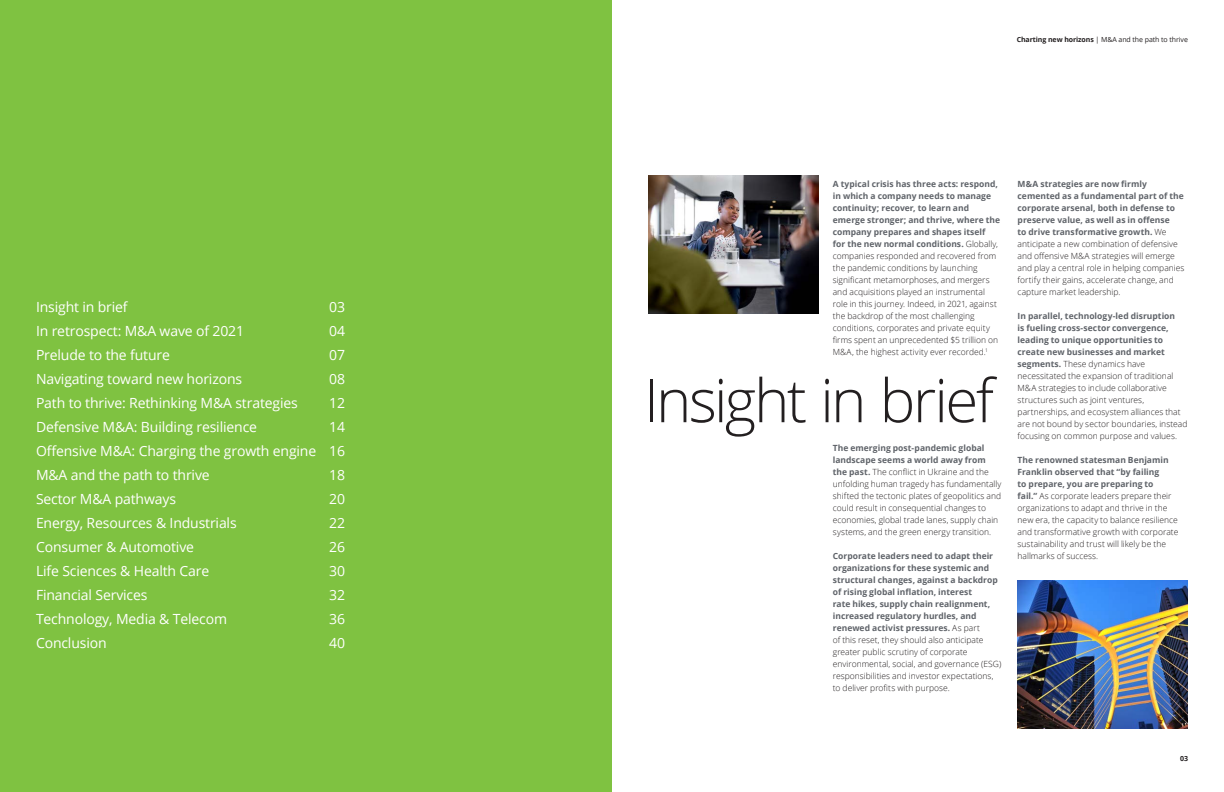
<style>
.page{position:relative;width:1224px;height:792px;background:#fff}
.page>*{position:absolute;margin:0;border:0;box-sizing:border-box;transform-origin:0 0}
.Story_heading_light{font:300 60px "Open Sans";letter-spacing:-.04em;color:#231f20}
.Contents__14_18pt{font:14px "Open Sans";letter-spacing:-.01em;color:#fff}
.Body_copy__8_5_12pt{font:300 8.5px/12px "Open Sans";letter-spacing:.005em;color:#231f20}
.Body_copy__8_5_12pt-2{font:700 8.5px/12px "Open Sans";color:#5f6369}
.t1{font:7px "Open Sans";letter-spacing:-.01em;color:#231f20}
.t2{font:700 7px "Open Sans";color:#231f20}
.s1{font-weight:700}
.s2{font-weight:700;color:#5f6369}
.s3{font-weight:300;color:#231f20}
</style>
<div class="page">
<div style="left:0;top:0;width:612px;height:792px;background:#7fc241"></div>
<img style="left:648px;top:175px;width:170px;height:139px">
<img style="left:1018px;top:580px;width:170px;height:148px">
<p class="Contents__14_18pt" style="left:36px;top:297px;width:93px">Insight in brief</p>
<p class="Contents__14_18pt" style="left:329px;top:297px;width:17px">03</p>
<p class="Contents__14_18pt" style="left:36px;top:321px;width:210px">In retrospect: M&amp;A wave of 2021</p>
<p class="Contents__14_18pt" style="left:329px;top:321px;width:17px">04</p>
<p class="Contents__14_18pt" style="left:36px;top:345px;width:135px">Prelude to the future</p>
<p class="Contents__14_18pt" style="left:329px;top:345px;width:17px">07</p>
<p class="Contents__14_18pt" style="left:36px;top:369px;width:208px">Navigating toward new horizons</p>
<p class="Contents__14_18pt" style="left:329px;top:369px;width:17px">08</p>
<p class="Contents__14_18pt" style="left:36px;top:393px;width:263px">Path to thrive: Rethinking M&amp;A strategies</p>
<p class="Contents__14_18pt" style="left:329px;top:393px;width:17px">12</p>
<p class="Contents__14_18pt" style="left:36px;top:417px;width:223px">Defensive M&amp;A: Building resilience</p>
<p class="Contents__14_18pt" style="left:329px;top:417px;width:17px">14</p>
<p class="Contents__14_18pt" style="left:36px;top:441px;width:311px">Offensive M&amp;A: Charging the growth engine 16</p>
<p class="Contents__14_18pt" style="left:36px;top:465px;width:175px">M&amp;A and the path to thrive</p>
<p class="Contents__14_18pt" style="left:329px;top:465px;width:17px">18</p>
<p class="Contents__14_18pt" style="left:36px;top:489px;width:142px">Sector M&amp;A pathways</p>
<p class="Contents__14_18pt" style="left:329px;top:489px;width:17px">20</p>
<p class="Contents__14_18pt" style="left:36px;top:513px;width:202px">Energy, Resources &amp; Industrials</p>
<p class="Contents__14_18pt" style="left:329px;top:513px;width:17px">22</p>
<p class="Contents__14_18pt" style="left:36px;top:537px;width:160px">Consumer &amp; Automotive</p>
<p class="Contents__14_18pt" style="left:329px;top:537px;width:17px">26</p>
<p class="Contents__14_18pt" style="left:36px;top:561px;width:175px">Life Sciences &amp; Health Care</p>
<p class="Contents__14_18pt" style="left:329px;top:561px;width:17px">30</p>
<p class="Contents__14_18pt" style="left:36px;top:585px;width:113px">Financial Services</p>
<p class="Contents__14_18pt" style="left:329px;top:585px;width:17px">32</p>
<p class="Contents__14_18pt" style="left:36px;top:609px;width:193px">Technology, Media &amp; Telecom</p>
<p class="Contents__14_18pt" style="left:329px;top:609px;width:17px">36</p>
<p class="Contents__14_18pt" style="left:36px;top:633px;width:72px">Conclusion</p>
<p class="Contents__14_18pt" style="left:329px;top:633px;width:17px">40</p>
<p class="t1" style="left:1017px;top:34px;width:173px"><span class="s1">Charting new horizons</span> | M&amp;A and the path to thrive</p>
<p class="Body_copy__8_5_12pt" style="left:833px;top:178px;width:169px"><span class="s2">A typical crisis has three acts: respond, in which a company needs to manage continuity; recover, to learn and emerge stronger; and thrive, where the company prepares and shapes itself for the new normal conditions.</span> Globally, companies responded and recovered from the pandemic conditions by launching significant metamorphoses, and mergers and acquisitions played an instrumental role in this journey. Indeed, in 2021, against the backdrop of the most challenging conditions, corporates and private equity firms spent an unprecedented $5 trillion on M&amp;A, the highest activity ever recorded.<sup>1</sup></p>
<p class="Story_heading_light" style="left:644px;top:359px;width:352px">Insight in brief</p>
<p class="Body_copy__8_5_12pt" style="left:833px;top:442px;width:170px"><span class="s2">The emerging post-pandemic global landscape seems a world away from the past.</span> The conflict in Ukraine and the unfolding human tragedy has fundamentally shifted the tectonic plates of geopolitics and could result in consequential changes to economies, global trade lanes, supply chain systems, and the green energy transition.</p>
<p class="Body_copy__8_5_12pt-2" style="left:833px;top:550px;width:170px">Corporate leaders need to adapt their organizations for these systemic and structural changes, against a backdrop of rising global inflation, interest<br>rate hikes, supply chain realignment, increased regulatory hurdles, and renewed activist pressures. <span class="s3">As part<br>of this reset, they should also anticipate greater public scrutiny of corporate environmental, social, and governance (ESG) responsibilities and investor expectations, to deliver profits with purpose.</span></p>
<p class="Body_copy__8_5_12pt" style="left:1018px;top:178px;width:168px"><span class="s2">M&amp;A strategies are now firmly cemented as a fundamental part of the corporate arsenal, both in defense to preserve value, as well as in offense<br>to drive transformative growth.</span> We anticipate a new combination of defensive and offensive M&amp;A strategies will emerge and play a central role in helping companies fortify their gains, accelerate change, and capture market leadership.</p>
<p class="Body_copy__8_5_12pt" style="left:1018px;top:310px;width:171px"><span class="s2">In parallel, technology-led disruption<br>is fueling cross-sector convergence, leading to unique opportunities to create new businesses and market segments.</span> These dynamics have necessitated the expansion of traditional M&amp;A strategies to include collaborative structures such as joint ventures, partnerships, and ecosystem alliances that are not bound by sector boundaries, instead focusing on common purpose and values.</p>
<p class="Body_copy__8_5_12pt" style="left:1018px;top:454px;width:162px"><span class="s2">The renowned statesman Benjamin Franklin observed that “by failing<br>to prepare, you are preparing to<br>fail.”</span> As corporate leaders prepare their organizations to adapt and thrive in the new era, the capacity to balance resilience and transformative growth with corporate sustainability and trust will likely be the hallmarks of success.</p>
<p class="t2" style="left:1180px;top:754px;width:9px">03</p>
</div>
